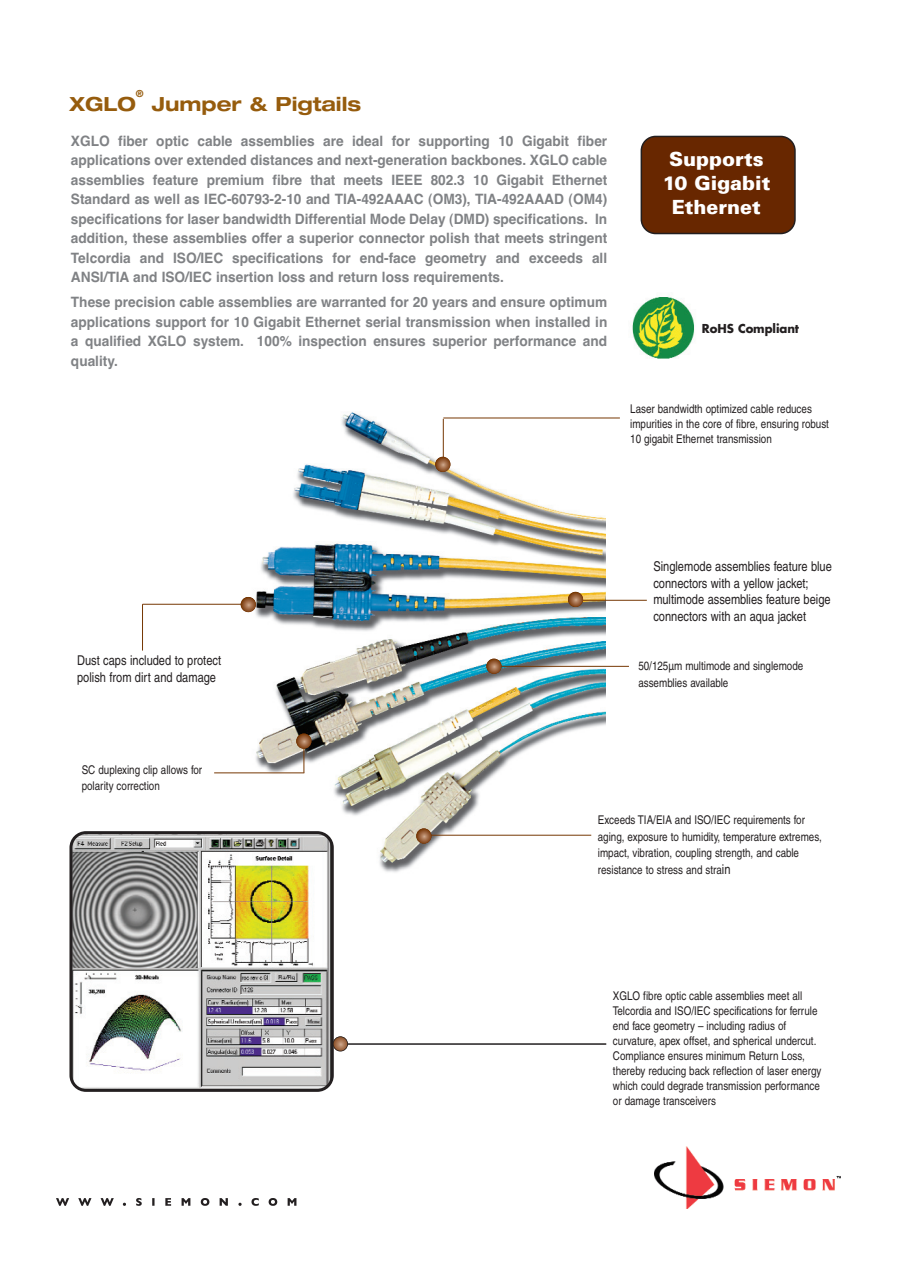
<style>
.page{position:relative;width:901px;height:1262px;background:#fff}
.page>*{position:absolute;margin:0;border:0;box-sizing:border-box;transform-origin:0 0}
.t1{font:900 19.5px/24px "Univers";color:#fff;text-align:center}
.t2{font:700 expanded 19.5px "Helvetica Neue";color:#965c0d}
.t3{font:700 14.25px/19.5px "Helvetica";color:#808285;text-align:justify;scale:.96 1}
.t4{font:13.5px/16.5px "Helvetica";color:#231f20;scale:.82 1}
.t5{font:12px/15px "Helvetica";color:#231f20;scale:.82 1}
.t6{font:700 12px "Futura";letter-spacing:-.01em;color:#231f20}
.t7{font:700 expanded 9.75px "Helvetica Neue";color:#965c0d}
.s1{font-size:13.5px}
</style>
<div class="page">
<img style="left:227px;top:412px;width:378px;height:460px">
<svg style="left:69px;top:831px;width:265px;height:260px"></svg>
<hr style="left:342px;top:1043px;width:264px;height:1px;background:#231f20">
<svg style="left:333px;top:1036px;width:14px;height:14px"></svg>
<div style="left:333px;top:1036px;width:15px;height:15px;border:2px solid #231f20;border-radius:50%"></div>
<hr style="left:443px;top:419px;width:1px;height:46px;background:#763804">
<hr style="left:443px;top:417px;width:177px;height:1px;background:#763804">
<svg style="left:435px;top:457px;width:15px;height:15px"></svg>
<hr style="left:575px;top:600px;width:71px;height:1px;background:#763804">
<hr style="left:142px;top:604px;width:1px;height:46px;background:#763804">
<hr style="left:142px;top:603px;width:106px;height:1px;background:#763804">
<svg style="left:241px;top:597px;width:15px;height:15px"></svg>
<hr style="left:214px;top:772px;width:90px;height:1px;background:#763804">
<hr style="left:303px;top:740px;width:1px;height:32px;background:#763804">
<svg style="left:296px;top:733px;width:15px;height:15px"></svg>
<hr style="left:423px;top:834px;width:168px;height:1px;background:#763804">
<svg style="left:416px;top:828px;width:15px;height:15px"></svg>
<hr style="left:491px;top:666px;width:138px;height:1px;background:#763804">
<svg style="left:486px;top:658px;width:15px;height:15px"></svg>
<div style="left:640px;top:136px;width:155px;height:98px;background:#682700"></div>
<svg style="left:568px;top:591px;width:15px;height:16px"></svg>
<img style="left:632px;top:296px;width:63px;height:62px">
<img style="left:654px;top:1146px;width:185px;height:61px">
<svg style="left:56px;top:1198px;width:240px;height:7px"></svg>
<p class="t7" style="left:136px;top:90px;width:9px">®</p>
<h1 class="t2" style="left:69px;top:96px;width:68px">XGLO</h1>
<h1 class="t2" style="left:152px;top:96px;width:211px">Jumper &amp; Pigtails</h1>
<p class="t3" style="left:71px;top:132px;width:560px">XGLO fiber optic cable assemblies are ideal for supporting 10 Gigabit fiber applications over extended distances and next-generation backbones. XGLO cable assemblies feature premium fibre that meets IEEE 802.3 10 Gigabit Ethernet Standard as well as IEC-60793-2-10 and TIA-492AAAC (OM3), TIA-492AAAD (OM4) specifications for laser bandwidth Differential Mode Delay (DMD) specifications. In addition, these assemblies offer a superior connector polish that meets stringent Telcordia and ISO/IEC specifications for end-face geometry and exceeds all ANSI/TIA and ISO/IEC insertion loss and return loss requirements.</p>
<p class="t3" style="left:71px;top:294px;width:560px">These precision cable assemblies are warranted for 20 years and ensure optimum applications support for 10 Gigabit Ethernet serial transmission when installed in a qualified XGLO system. 100% inspection ensures superior performance and quality.</p>
<h1 class="t1" style="left:662px;top:149px;width:109px">Supports<br>10 Gigabit<br>Ethernet</h1>
<p class="t6" style="left:701px;top:323px;width:99px">RoHS Compliant</p>
<p class="t5" style="left:630px;top:402px;width:244px">Laser bandwidth optimized cable reduces impurities in the core of fibre, ensuring robust<br>10 gigabit Ethernet transmission</p>
<p class="t4" style="left:77px;top:653px;width:177px">Dust caps included to protect polish from dirt and damage</p>
<p class="t5" style="left:82px;top:762px;width:148px;line-height:16.5px">SC duplexing clip allows for polarity correction</p>
<p class="t4" style="left:653px;top:559px;width:219px">Singlemode assemblies feature blue connectors with a yellow jacket; multimode assemblies feature beige connectors with an aqua jacket</p>
<p class="t5" style="left:638px;top:658px;width:203px;line-height:16.5px">50/125µm multimode and singlemode assemblies available</p>
<p class="t5" style="left:597px;top:813px;width:275px;line-height:16.5px">Exceeds TIA/EIA and ISO/IEC requirements for aging, exposure to humidity, temperature extremes, impact, vibration, coupling strength, and cable resistance to stress and stra<span class="s1">in</span></p>
<p class="t5" style="left:613px;top:989px;width:256px">XGLO fibre optic cable assemblies meet all Telcordia and ISO/IEC specifications for ferrule end face geometry – including radius of curvature, apex offset, and spherical undercut.<br>Compliance ensures minimum Return Loss, thereby reducing back reflection of laser energy which could degrade transmission performance or damage transceivers</p>
</div>
